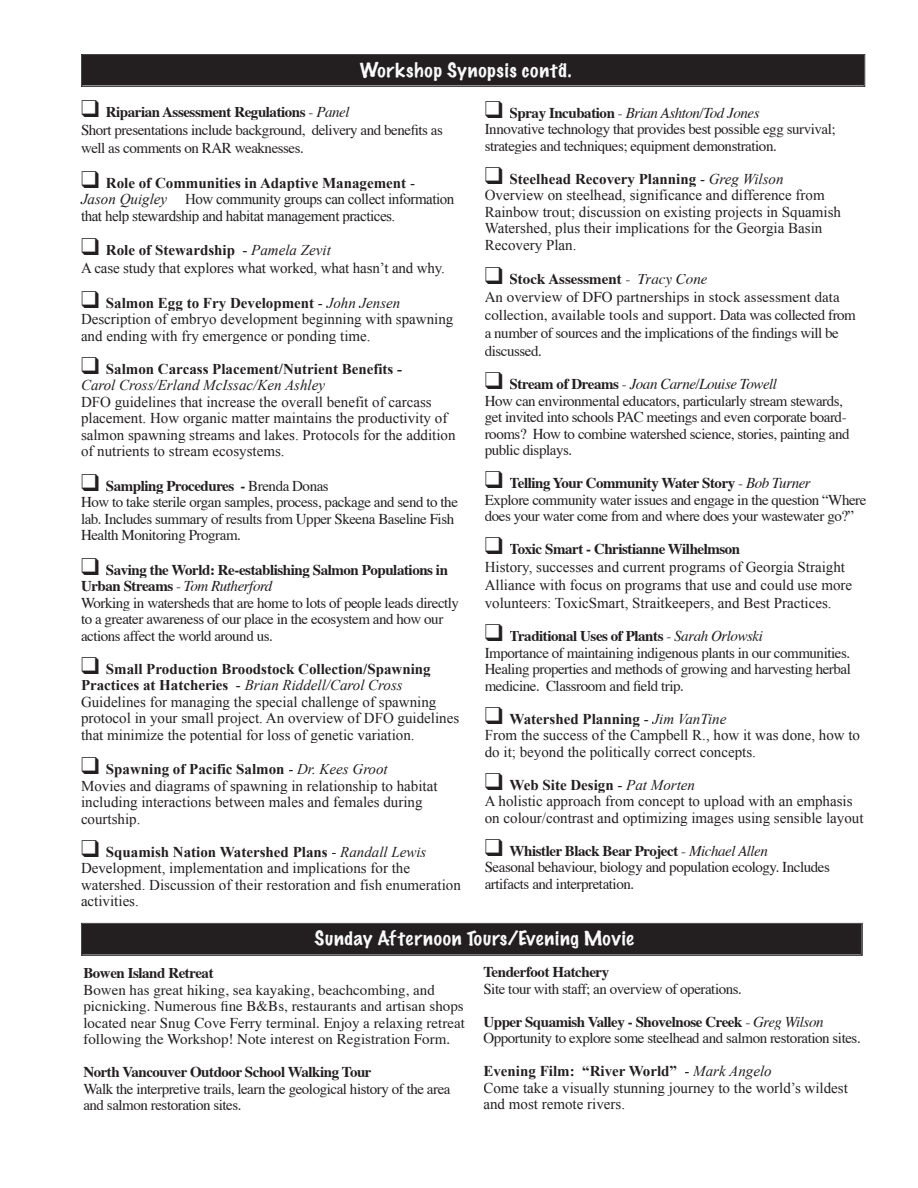
<style>
.page{position:relative;width:918px;height:1188px;background:#fff}
.page>*{position:absolute;margin:0;border:0;box-sizing:border-box;transform-origin:0 0}
.t1{font:100 18px "Marker Felt";letter-spacing:.04em;color:#fafafa;scale:1.11 1}
.t2{font:15px/16.5px "Times New Roman";color:#231f20}
.t3{font:15px/16.5px "Times";letter-spacing:-.03em;color:#231f20}
.t4{font:15px/18px "Times";color:#231f20}
.t5{font:15px/16.5px "Times New Roman";letter-spacing:-.03em;color:#231f20}
.t6{font:700 15px "Times";letter-spacing:-.03em;color:#231f20}
.t7{font:700 15px/16.5px "Times New Roman";color:#231f20}
.s1{font-weight:700}
.s2{font-style:italic}
.s3{font-weight:400;font-style:italic}
</style>
<div class="page">
<svg style="left:81px;top:54px;width:784px;height:33px;background:#282425"></svg>
<svg style="left:81px;top:923px;width:782px;height:33px;background:#282425"></svg>
<p class="t1" style="left:360px;top:61px;width:192px">Workshop Synopsis cont’d.</p>
<p class="t3" style="left:81px;top:104px;width:364px;line-height:18px">❑ <span class="s1">Riparian Assessment Regulations</span> - <span class="s2">Panel<br></span>Short presentations include background, delivery and benefits as well as comments on RAR weaknesses.</p>
<p class="t5" style="left:81px;top:174px;width:375px">❑ <span class="s1">Role of Communities in Adaptive Management</span> -<br><span class="s2">Jason Quigley</span> How community groups can collect information that help stewardship and habitat management practices.</p>
<p class="t2" style="left:81px;top:241px;width:366px;line-height:18px">❑ <span class="s1">Role of Stewardship</span> - <span class="s2">Pamela Zevit<br></span>A case study that explores what worked, what hasn’t and why.</p>
<p class="t2" style="left:81px;top:294px;width:374px">❑ <span class="s1">Salmon Egg to Fry Development</span> - <span class="s2">John Jensen<br></span>Description of embryo development beginning with spawning and ending with fry emergence or ponding time.</p>
<p class="t7" style="left:81px;top:360px;width:323px">❑ Salmon Carcass Placement/Nutrient Benefits -<br><span class="s3">Carol Cross/Erland McIssac/Ken Ashley</span></p>
<p class="t2" style="left:81px;top:393px;width:376px">DFO guidelines that increase the overall benefit of carcass placement. How organic matter maintains the productivity of salmon spawning streams and lakes. Protocols for the addition of nutrients to stream ecosystems.</p>
<p class="t3" style="left:81px;top:478px;width:379px">❑ <span class="s1">Sampling Procedures -</span> Brenda Donas<br>How to take sterile organ samples, process, package and send to the lab. Includes summary of results from Upper Skeena Baseline Fish Health Monitoring Program.</p>
<p class="t3" style="left:81px;top:562px;width:380px">❑ <span class="s1">Saving the World: Re-establishing Salmon Populations in Urban Streams</span> - <span class="s2">Tom Rutherford<br></span>Working in watersheds that are home to lots of people leads directly to a greater awareness of our place in the ecosystem and how our actions affect the world around us.</p>
<p class="t2" style="left:81px;top:660px;width:380px">❑ <span class="s1">Small Production Broodstock Collection/Spawning Practices at Hatcheries</span> - <span class="s2">Brian Riddell/Carol Cross </span>Guidelines for managing the special challenge of spawning protocol in your small project. An overview of DFO guidelines that minimize the potential for loss of genetic variation.</p>
<p class="t2" style="left:81px;top:761px;width:358px">❑ <span class="s1">Spawning of Pacific Salmon</span> - <span class="s2">Dr. Kees Groot<br></span>Movies and diagrams of spawning in relationship to habitat including interactions between males and females during courtship.</p>
<p class="t2" style="left:81px;top:843px;width:381px">❑ <span class="s1">Squamish Nation Watershed Plans</span> - <span class="s2">Randall Lewis </span>Development, implementation and implications for the watershed. Discussion of their restoration and fish enumeration activities.</p>
<p class="t3" style="left:485px;top:105px;width:352px">❑ <span class="s1">Spray Incubation</span> - <span class="s2">Brian Ashton/Tod Jones<br></span>Innovative technology that provides best possible egg survival; strategies and techniques; equipment demonstration.</p>
<p class="t2" style="left:485px;top:170px;width:358px">❑ <span class="s1">Steelhead Recovery Planning</span> - <span class="s2">Greg Wilson </span>Overview on steelhead, significance and difference from Rainbow trout; discussion on existing projects in Squamish Watershed, plus their implications for the Georgia Basin Recovery Plan.</p>
<p class="t4" style="left:485px;top:271px;width:373px">❑ <span class="s1">Stock Assessment</span> - <span class="s2">Tracy Cone<br></span>An overview of DFO partnerships in stock assessment data collection, available tools and support. Data was collected from a number of sources and the implications of the findings will be discussed.</p>
<p class="t3" style="left:485px;top:377px;width:366px">❑ <span class="s1">Stream of Dreams</span> - <span class="s2">Joan Carne/Louise Towell<br></span>How can environmental educators, particularly stream stewards, get invited into schools PAC meetings and even corporate board&shy;rooms? How to combine watershed science, stories, painting and public displays.</p>
<p class="t3" style="left:485px;top:476px;width:383px">❑ <span class="s1">Telling Your Community Water Story</span> - <span class="s2">Bob Turner<br></span>Explore community water issues and engage in the question “Where does your water come from and where does your wastewater go?”</p>
<p class="t6" style="left:485px;top:539px;width:257px">❑ Toxic Smart - Christianne Wilhelmson</p>
<p class="t2" style="left:485px;top:558px;width:369px;line-height:18px">History, successes and current programs of Georgia Straight<br>Alliance with focus on programs that use and could use more volunteers: ToxicSmart, Straitkeepers, and Best Practices.</p>
<p class="t3" style="left:485px;top:629px;width:368px">❑ <span class="s1">Traditional Uses of Plants</span> - <span class="s2">Sarah Orlowski<br></span>Importance of maintaining indigenous plants in our communities.<br>Healing properties and methods of growing and harvesting herbal medicine. Classroom and field trip.</p>
<p class="t2" style="left:485px;top:710px;width:377px">❑ <span class="s1">Watershed Planning</span> - <span class="s2">Jim VanTine<br></span>From the success of the Campbell R., how it was done, how to do it; beyond the politically correct concepts.</p>
<p class="t2" style="left:485px;top:776px;width:380px">❑ <span class="s1">Web Site Design</span> - <span class="s2">Pat Morten<br></span>A holistic approach from concept to upload with an emphasis on colour/contrast and optimizing images using sensible layout</p>
<p class="t3" style="left:485px;top:843px;width:347px">❑ <span class="s1">Whistler Black Bear Project</span> - <span class="s2">Michael Allen<br></span>Seasonal behaviour, biology and population ecology. Includes artifacts and interpretation.</p>
<p class="t1" style="left:315px;top:929px;width:289px">Sunday Afternoon Tours/Evening Movie</p>
<p class="t6" style="left:83px;top:963px;width:132px">Bowen Island Retreat</p>
<p class="t4" style="left:83px;top:982px;width:383px;line-height:16.5px">Bowen has great hiking, sea kayaking, beachcombing, and picnicking. Numerous fine B&amp;Bs, restaurants and artisan shops located near Snug Cove Ferry terminal. Enjoy a relaxing retreat following the Workshop! Note interest on Registration Form.</p>
<p class="t6" style="left:83px;top:1062px;width:290px">North Vancouver Outdoor School Walking Tour</p>
<p class="t3" style="left:83px;top:1081px;width:369px">Walk the interpretive trails, learn the geological history of the area and salmon restoration sites.</p>
<p class="t6" style="left:483px;top:962px;width:127px">Tenderfoot Hatchery</p>
<p class="t3" style="left:483px;top:981px;width:260px">Site tour with staff; an overview of operations.</p>
<p class="t3" style="left:483px;top:1014px;width:379px"><span class="s1">Upper Squamish Valley - Shovelnose Creek</span> - <span class="s2">Greg Wilson<br></span>Opportunity to explore some steelhead and salmon restoration sites.</p>
<p class="t2" style="left:483px;top:1063px;width:366px"><span class="s1">Evening Film: “River World”</span> - <span class="s2">Mark Angelo<br></span>Come take a visually stunning journey to the world’s wildest and most remote rivers.</p>
</div>
